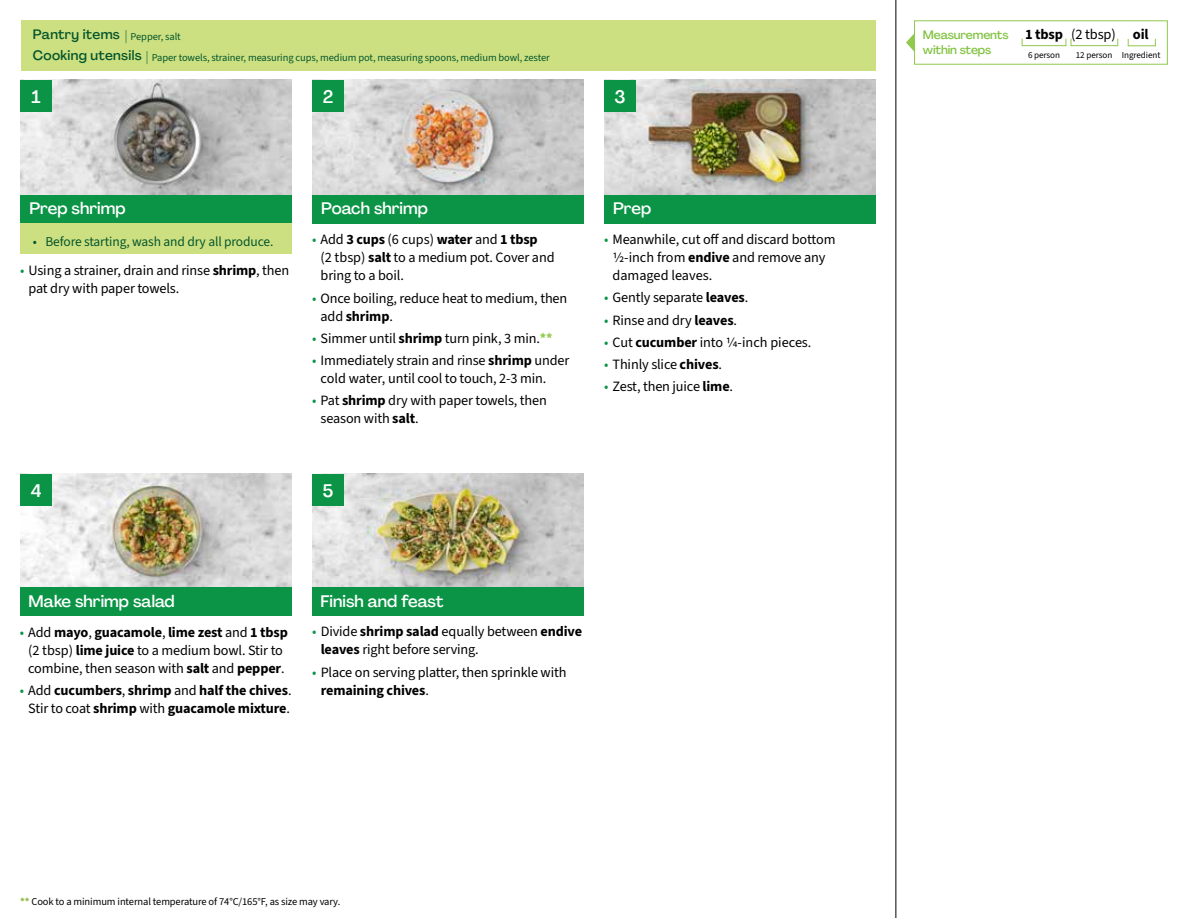
<style>
.page{position:relative;width:1188px;height:918px;background:#fff}
.page>*{position:absolute;margin:0;border:0;box-sizing:border-box;transform-origin:0 0}
.t1{font:500 18px "Agrandir";color:#fff}
.t2{font:500 16.5px "Agrandir";color:#fff}
.t3{font:700 14.4px "Source Sans 3";letter-spacing:-.01em;color:#000}
.t4{font:14.25px/18px "Source Sans 3";letter-spacing:-.01em;color:#000}
.t5{font:700 14.25px/18px "Source Sans 3";letter-spacing:-.01em;color:#000;text-align:center}
.t6{font:500 13.5px/20.9px "Agrandir";letter-spacing:.02em;color:#05562c}
.t7{font:13.5px "Source Sans 3";letter-spacing:-.01em;color:#05562c}
.t8{font:500 12px/15.8px "Agrandir";letter-spacing:-.01em;color:#82c341}
.t9{font:10.5px "Source Sans 3";letter-spacing:-.01em;color:#05562c}
.t10{font:10.5px "Source Sans 3";letter-spacing:-.01em;color:#000}
.t11{font:9.15px "Source Sans 3";letter-spacing:-.01em;color:#000}
.s1{font-family:"Agrandir";font-weight:500;font-size:13.5px}
.s2{color:#0b9446}
.s3{font-weight:700}
.s4{font-weight:700;color:#91c84e}
.s5{font-weight:400;color:#0b9446}
.s6{font-weight:400}
.s7{font-weight:700;color:#8cba42}
</style>
<div class="page">
<img style="left:20px;top:474px;width:272px;height:113px">
<img style="left:312px;top:474px;width:272px;height:113px">
<img style="left:20px;top:80px;width:272px;height:115px">
<img style="left:312px;top:80px;width:272px;height:115px">
<img style="left:604px;top:80px;width:272px;height:115px">
<div style="left:312px;top:195px;width:272px;height:29px;background:#0b9446"></div>
<div style="left:20px;top:195px;width:272px;height:29px;background:#0b9446"></div>
<div style="left:20px;top:587px;width:272px;height:29px;background:#0b9446"></div>
<div style="left:312px;top:587px;width:272px;height:29px;background:#0b9446"></div>
<div style="left:604px;top:195px;width:272px;height:29px;background:#0b9446"></div>
<div style="left:21px;top:20px;width:855px;height:51px;background:#cde081"></div>
<div style="left:20px;top:224px;width:272px;height:30px;background:#cde081"></div>
<hr style="left:896px;top:0;width:1px;height:918px;background:#000">
<div style="left:20px;top:474px;width:32px;height:32px;background:#0b9446"></div>
<div style="left:20px;top:80px;width:32px;height:32px;background:#0b9446"></div>
<div style="left:312px;top:474px;width:32px;height:32px;background:#0b9446"></div>
<div style="left:312px;top:80px;width:32px;height:32px;background:#0b9446"></div>
<div style="left:604px;top:80px;width:32px;height:32px;background:#0b9446"></div>
<div style="left:914px;top:20px;width:254px;height:45px;border:1px solid #91c84e"></div>
<div style="left:1022px;top:38px;width:44px;height:8px;border:1px solid #91c84e"></div>
<div style="left:1071px;top:38px;width:47px;height:8px;border:1px solid #91c84e"></div>
<div style="left:1128px;top:38px;width:28px;height:8px;border:1px solid #91c84e"></div>
<svg style="left:906px;top:33px;width:9px;height:19px"></svg>
<p class="t6" style="left:33px;top:24px;width:150px">Pantry items | <sub>Pepper,</sub> <sub>salt<br></sub>Cooking utensils</p>
<p class="t9" style="left:146px;top:51px;width:405px"><span class="s1">|</span> Paper towels, strainer, measuring cups, medium pot, measuring spoons, medium bowl, zester</p>
<p class="t1" style="left:32px;top:86px;width:11px">1</p>
<p class="t1" style="left:323px;top:86px;width:12px">2</p>
<p class="t1" style="left:614px;top:85px;width:13px">3</p>
<p class="t2" style="left:29px;top:198px;width:98px">Prep shrimp</p>
<p class="t2" style="left:321px;top:198px;width:108px">Poach shrimp</p>
<p class="t2" style="left:613px;top:198px;width:40px">Prep</p>
<p class="t7" style="left:33px;top:233px;width:242px">• Before starting, wash and dry all produce.</p>
<p class="t4" style="left:29px;top:262px;width:262px;text-indent:-9px"><span class="s2">•</span> Using a strainer, drain and rinse <span class="s3">shrimp</span>, then pat dry with paper towels.</p>
<p class="t4" style="left:321px;top:231px;width:235px;text-indent:-9px"><span class="s2">•</span> Add <span class="s3">3 cups</span> (6 cups) <span class="s3">water</span> and <span class="s3">1 tbsp<br></span>(2 tbsp) <span class="s3">salt</span> to a medium pot. Cover and bring to a boil.</p>
<p class="t4" style="left:321px;top:289px;width:248px;text-indent:-9px"><span class="s2">•</span> Once boiling, reduce heat to medium, then add <span class="s3">shrimp</span>.</p>
<p class="t4" style="left:312px;top:329px;width:242px"><span class="s2">•</span> Simmer until <span class="s3">shrimp</span> turn pink, 3 min.<span class="s4">**</span></p>
<p class="t4" style="left:321px;top:351px;width:250px;text-indent:-9px"><span class="s2">•</span> Immediately strain and rinse <span class="s3">shrimp</span> under cold water, until cool to touch, 2-3 min.</p>
<p class="t4" style="left:321px;top:392px;width:228px;text-indent:-9px"><span class="s2">•</span> Pat <span class="s3">shrimp</span> dry with paper towels, then season with <span class="s3">salt</span>.</p>
<p class="t4" style="left:613px;top:230px;width:225px;text-indent:-9px"><span class="s2">•</span> Meanwhile, cut off and discard bottom<br>1/2-inch from <span class="s3">endive</span> and remove any damaged leaves.</p>
<p class="t4" style="left:604px;top:289px;width:146px"><span class="s2">•</span> Gently separate <span class="s3">leaves</span>.</p>
<p class="t4" style="left:604px;top:311px;width:135px"><span class="s2">•</span> Rinse and dry <span class="s3">leaves</span>.</p>
<p class="t4" style="left:604px;top:333px;width:209px"><span class="s2">•</span> Cut <span class="s3">cucumber</span> into 1/4-inch pieces.</p>
<p class="t4" style="left:604px;top:355px;width:120px"><span class="s2">•</span> Thinly slice <span class="s3">chives</span>.</p>
<p class="t4" style="left:604px;top:378px;width:131px"><span class="s2">•</span> Zest, then juice <span class="s3">lime</span>.</p>
<p class="t1" style="left:31px;top:479px;width:12px">4</p>
<p class="t1" style="left:323px;top:479px;width:12px">5</p>
<p class="t2" style="left:29px;top:591px;width:147px">Make shrimp salad</p>
<p class="t2" style="left:321px;top:591px;width:124px">Finish and feast</p>
<p class="t4" style="left:20px;top:623px;width:270px;text-align:center"><span class="s2">•</span> Add <span class="s3">mayo</span>, <span class="s3">guacamole</span>, <span class="s3">lime zest</span> and <span class="s3">1 tbsp </span>(2 tbsp) <span class="s3">lime juice</span> to a medium bowl. Stir to combine, then season with <span class="s3">salt</span> and <span class="s3">pepper</span>.</p>
<p class="t5" style="left:20px;top:681px;width:273px"><span class="s5">•</span> <span class="s6">Add</span> cucumbers<span class="s6">,</span> shrimp <span class="s6">and</span> half the chives<span class="s6">.<br>Stir to coat</span> shrimp <span class="s6">with</span> guacamole mixture<span class="s6">.</span></p>
<p class="t4" style="left:321px;top:623px;width:263px;text-indent:-9px"><span class="s2">•</span> Divide <span class="s3">shrimp salad</span> equally between <span class="s3">endive leaves</span> right before serving.</p>
<p class="t4" style="left:321px;top:663px;width:247px;text-indent:-9px"><span class="s2">•</span> Place on serving platter, then sprinkle with <span class="s3">remaining chives</span>.</p>
<p class="t10" style="left:20px;top:895px;width:322px"><span class="s7">**</span> Cook to a minimum internal temperature of 74°C/165°F, as size may vary.</p>
<p class="t8" style="left:923px;top:26px;width:87px">Measurements within steps</p>
<p class="t3" style="left:1025px;top:25px;width:125px">1 tbsp <span class="s6">(2 tbsp)</span> oil</p>
<p class="t11" style="left:1028px;top:49px;width:34px">6 person</p>
<p class="t11" style="left:1076px;top:49px;width:86px">12 person Ingredient</p>
</div>
